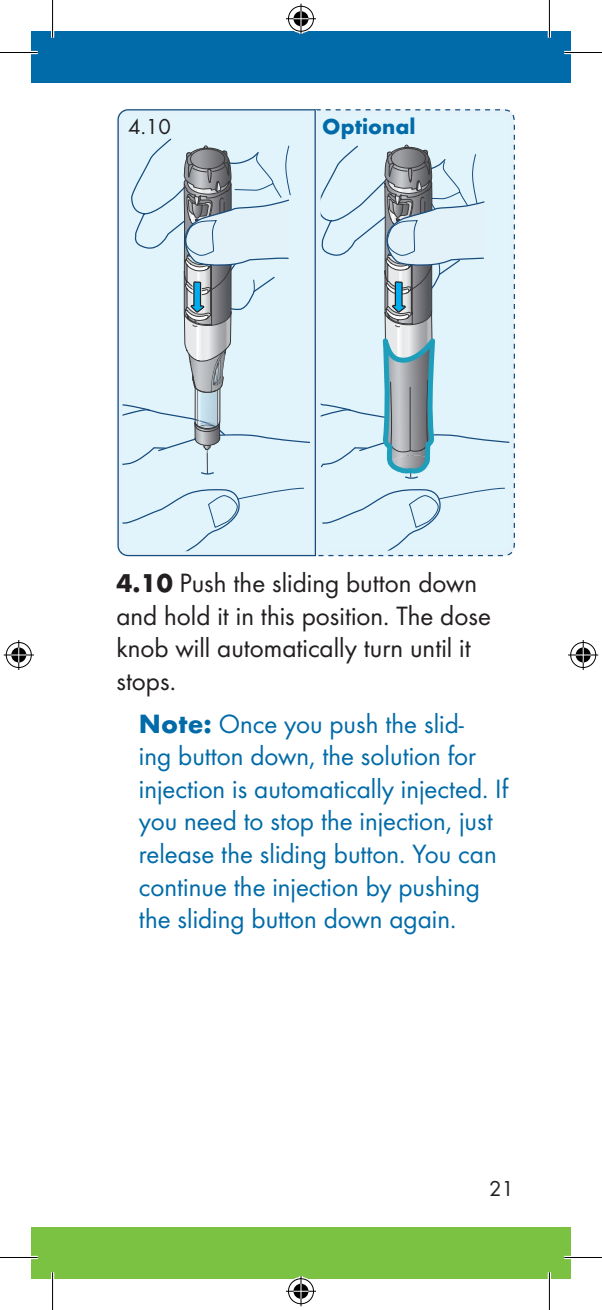
<style>
.page{position:relative;width:602px;height:1310px;background:#fff}
.page>*{position:absolute;margin:0;border:0;box-sizing:border-box;transform-origin:0 0}
.t1{font:27.5px/32.5px "Futura Boo";color:#006ba8}
.t2{font:27.5px/32.5px "Futura Boo";color:#231f20}
.t3{font:700 22.5px "Futura";color:#006ba8}
.t4{font:22.5px "Futura Boo";color:#231f20}
.s1{font-family:"Futura";font-weight:700;font-size:26.75px}
.s2{font-family:"Futura";font-weight:700}
</style>
<div class="page">
<div style="left:31px;top:1227px;width:539px;height:51px;background:#7bc142"></div>
<div style="left:31px;top:31px;width:539px;height:52px;background:#006ba8"></div>
<svg style="left:316px;top:109px;width:198px;height:447px;background:#d5e7f1"></svg>
<hr style="left:315px;top:110px;width:2px;height:446px;background:#e3f2f9">
<svg style="left:117px;top:109px;width:199px;height:447px;background:#c2d9e7"></svg>
<svg style="left:116px;top:123px;width:395px;height:432px;background:#cfe2eb"></svg>
<hr style="left:0;top:51px;width:38px;height:3px;background:#fff">
<hr style="left:564px;top:51px;width:37px;height:3px;background:#fff">
<hr style="left:0;top:1256px;width:38px;height:3px;background:#fff">
<hr style="left:564px;top:1256px;width:37px;height:3px;background:#fff">
<hr style="left:51px;top:0;width:3px;height:38px;background:#fff">
<hr style="left:51px;top:1272px;width:3px;height:38px;background:#fff">
<hr style="left:547px;top:0;width:3px;height:38px;background:#fff">
<hr style="left:547px;top:1272px;width:3px;height:38px;background:#fff">
<hr style="left:0;top:52px;width:38px;height:1px;background:#000">
<hr style="left:564px;top:52px;width:37px;height:1px;background:#000">
<hr style="left:0;top:1257px;width:38px;height:1px;background:#000">
<hr style="left:564px;top:1257px;width:37px;height:1px;background:#000">
<hr style="left:52px;top:0;width:1px;height:38px;background:#000">
<hr style="left:52px;top:1272px;width:1px;height:38px;background:#000">
<hr style="left:548px;top:0;width:1px;height:38px;background:#000">
<hr style="left:548px;top:1272px;width:1px;height:38px;background:#000">
<div style="left:286px;top:5px;width:29px;height:28px;border:3px solid #fff;border-radius:50%"></div>
<hr style="left:299px;top:4px;width:3px;height:30px;background:#fff">
<div style="left:291px;top:10px;width:19px;height:18px;border:3px solid #fff;border-radius:50%"></div>
<div style="left:288px;top:6px;width:25px;height:26px;border:1px solid #000;border-radius:50%"></div>
<hr style="left:286px;top:18px;width:30px;height:1px;background:#000">
<hr style="left:300px;top:4px;width:1px;height:30px;background:#000">
<svg style="left:286px;top:11px;width:29px;height:23px"></svg>
<div style="left:286px;top:1277px;width:29px;height:28px;border:3px solid #fff;border-radius:50%"></div>
<hr style="left:299px;top:1276px;width:3px;height:30px;background:#fff">
<div style="left:291px;top:1282px;width:19px;height:18px;border:3px solid #fff;border-radius:50%"></div>
<div style="left:288px;top:1278px;width:25px;height:26px;border:1px solid #000;border-radius:50%"></div>
<hr style="left:286px;top:1291px;width:30px;height:1px;background:#000">
<hr style="left:300px;top:1276px;width:1px;height:30px;background:#000">
<svg style="left:286px;top:1276px;width:29px;height:22px"></svg>
<div style="left:5px;top:641px;width:28px;height:28px;border:3px solid #fff;border-radius:50%"></div>
<hr style="left:4px;top:653px;width:30px;height:3px;background:#fff">
<div style="left:10px;top:646px;width:18px;height:18px;border:3px solid #fff;border-radius:50%"></div>
<div style="left:6px;top:642px;width:26px;height:26px;border:1px solid #000;border-radius:50%"></div>
<hr style="left:4px;top:654px;width:30px;height:1px;background:#000">
<hr style="left:18px;top:640px;width:1px;height:30px;background:#000">
<svg style="left:11px;top:641px;width:23px;height:28px"></svg>
<div style="left:568px;top:641px;width:28px;height:28px;border:3px solid #fff;border-radius:50%"></div>
<hr style="left:567px;top:653px;width:30px;height:3px;background:#fff">
<div style="left:573px;top:646px;width:18px;height:18px;border:3px solid #fff;border-radius:50%"></div>
<div style="left:570px;top:642px;width:25px;height:26px;border:1px solid #000;border-radius:50%"></div>
<hr style="left:567px;top:654px;width:30px;height:1px;background:#000">
<hr style="left:582px;top:640px;width:1px;height:30px;background:#000">
<svg style="left:567px;top:641px;width:23px;height:28px"></svg>
<p class="t4" style="left:128px;top:113px;width:44px">4.10</p>
<p class="t3" style="left:322px;top:112px;width:95px">Optional</p>
<p class="t2" style="left:116px;top:567px;width:375px"><span class="s1">4.10</span> Push the sliding button down and hold it in this position. The dose knob will automatically turn until it stops.</p>
<p class="t1" style="left:139px;top:707px;width:370px"><span class="s2">Note:</span> Once you push the slid-<br>ing button down, the solution for injection is automatically injected. If you need to stop the injection, just release the sliding button. You can continue the injection by pushing the sliding button down again.</p>
<p class="t4" style="left:488px;top:1175px;width:26px">21</p>
</div>
